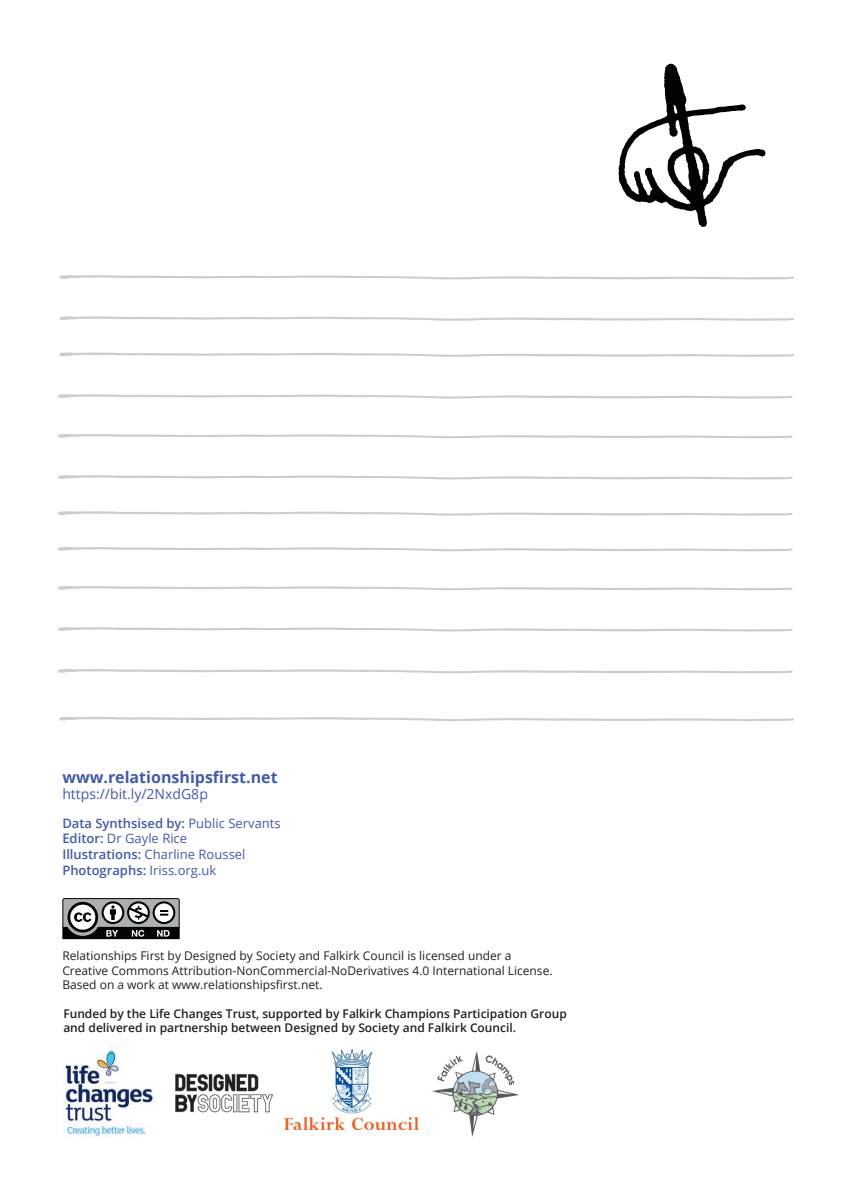
<style>
.page{position:relative;width:842px;height:1191px;background:#fff}
.page>*{position:absolute;margin:0;border:0;box-sizing:border-box;transform-origin:0 0}
.t1{font:700 16px "Open Sans";color:#425ba9}
.t2{font:14px "Open Sans";color:#425ba9}
.t3{font:600 13px "Open Sans";color:#425ba9}
.t4{font:13px "Open Sans";color:#425ba9}
.t5{font:12px "Open Sans";color:#231f20}
.t6{font:600 12px/14.4px "Open Sans";color:#231f20}
.s1{font-weight:400}
.s2{font-weight:600}
</style>
<div class="page">
<svg style="left:58px;top:394px;width:734px;height:4px"></svg>
<svg style="left:58px;top:434px;width:734px;height:4px"></svg>
<svg style="left:58px;top:475px;width:734px;height:4px"></svg>
<svg style="left:58px;top:511px;width:734px;height:4px"></svg>
<svg style="left:58px;top:547px;width:734px;height:4px"></svg>
<svg style="left:58px;top:586px;width:734px;height:4px"></svg>
<svg style="left:58px;top:627px;width:734px;height:4px"></svg>
<svg style="left:58px;top:669px;width:734px;height:4px"></svg>
<svg style="left:618px;top:64px;width:147px;height:163px"></svg>
<svg style="left:60px;top:275px;width:734px;height:4px"></svg>
<svg style="left:60px;top:316px;width:734px;height:5px"></svg>
<svg style="left:60px;top:352px;width:734px;height:5px"></svg>
<svg style="left:62px;top:898px;width:118px;height:42px"></svg>
<img style="left:175px;top:1074px;width:98px;height:39px">
<img style="left:432px;top:1051px;width:87px;height:86px">
<img style="left:64px;top:1048px;width:90px;height:90px">
<img style="left:284px;top:1049px;width:134px;height:80px">
<svg style="left:60px;top:716px;width:734px;height:5px"></svg>
<p class="t1" style="left:62px;top:765px;width:217px">www.relationshipsfirst.net</p>
<p class="t2" style="left:62px;top:784px;width:147px">https://bit.ly/2NxdG8p</p>
<p class="t3" style="left:62px;top:814px;width:220px">Data Synthsised by: <span class="s1">Public Servants</span></p>
<p class="t4" style="left:62px;top:829px;width:126px"><span class="s2">Editor:</span> Dr Gayle Rice</p>
<p class="t4" style="left:62px;top:845px;width:185px"><span class="s2">Illustrations:</span> Charline Roussel</p>
<p class="t3" style="left:62px;top:861px;width:155px">Photographs: <span class="s1">Iriss.org.uk</span></p>
<p class="t5" style="left:62px;top:947px;width:451px">Relationships First by Designed by Society and Falkirk Council is licensed under a</p>
<p class="t5" style="left:62px;top:962px;width:492px">Creative Commons Attribution-NonCommercial-NoDerivatives 4.0 International License.</p>
<p class="t5" style="left:62px;top:976px;width:262px">Based on a work at www.relationshipsfirst.net.</p>
<p class="t6" style="left:63px;top:1006px;width:505px">Funded by the Life Changes Trust, supported by Falkirk Champions Participation Group and delivered in partnership between Designed by Society and Falkirk Council.</p>
</div>
